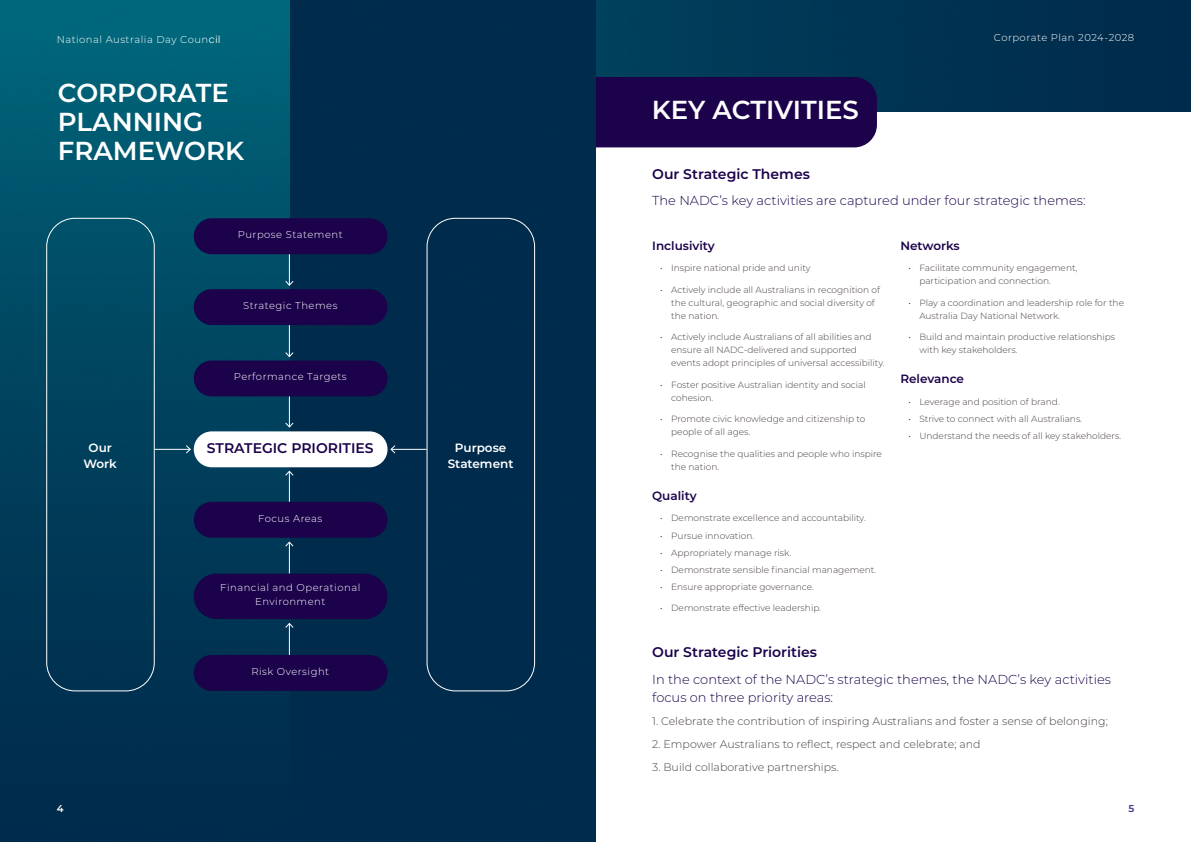
<style>
.page{position:relative;width:1191px;height:842px;background:#fff}
.page>*{position:absolute;margin:0;border:0;box-sizing:border-box;transform-origin:0 0}
.t1{font:600 26px/29px "Montserrat";color:#fff}
.t2{font:600 14px "Montserrat";color:#1b024b}
.t3{font:300 13px/18px "Montserrat";color:#1b024b}
.t4{font:600 12px "Montserrat";color:#1b024b}
.t5{font:600 12px/16px "Montserrat";color:#fff;text-align:center}
.t6{font:300 11px "Montserrat";color:#473f3d}
.t7{font:300 10px/14px "Montserrat";letter-spacing:.05em;color:#fff;text-align:center}
.t8{font:600 10px "Montserrat";color:#fff}
.t9{font:600 10px "Montserrat";color:#472f88}
.t10{font:300 9px/13px "Montserrat";color:#473f3d}
.s1{font-family:"Poppins"}
.s2{color:#1b024b}
</style>
<div class="page">
<div style="left:598px;top:0;width:593px;height:112px;background:#003351"></div>
<div style="left:457px;top:77px;width:420px;height:70px;background:#1b024b;border-radius:23px"></div>
<svg style="left:0;top:0;width:595px;height:842px;background:#003755"></svg>
<hr style="left:289px;top:471px;width:1px;height:32px;background:#fff">
<svg style="left:284px;top:470px;width:10px;height:7px"></svg>
<hr style="left:289px;top:542px;width:1px;height:32px;background:#fff">
<svg style="left:284px;top:541px;width:10px;height:7px"></svg>
<hr style="left:289px;top:623px;width:1px;height:32px;background:#fff">
<svg style="left:284px;top:622px;width:10px;height:7px"></svg>
<hr style="left:289px;top:254px;width:1px;height:31px;background:#fff">
<svg style="left:284px;top:280px;width:10px;height:7px"></svg>
<hr style="left:289px;top:325px;width:1px;height:32px;background:#fff">
<svg style="left:284px;top:351px;width:10px;height:7px"></svg>
<hr style="left:289px;top:395px;width:1px;height:32px;background:#fff">
<svg style="left:284px;top:421px;width:10px;height:7px"></svg>
<div style="left:194px;top:218px;width:193px;height:36px;background:#1b024b;border-radius:18px"></div>
<div style="left:46px;top:218px;width:109px;height:473px;border:1px solid #fff;border-radius:28px"></div>
<div style="left:426px;top:218px;width:109px;height:473px;border:1px solid #fff;border-radius:28px"></div>
<div style="left:194px;top:289px;width:193px;height:36px;background:#1b024b;border-radius:18px"></div>
<div style="left:194px;top:360px;width:193px;height:36px;background:#1b024b;border-radius:18px"></div>
<div style="left:194px;top:502px;width:193px;height:36px;background:#1b024b;border-radius:18px"></div>
<div style="left:194px;top:655px;width:193px;height:36px;background:#1b024b;border-radius:18px"></div>
<div style="left:194px;top:574px;width:193px;height:45px;background:#1b024b;border-radius:23px"></div>
<div style="left:194px;top:431px;width:193px;height:36px;background:#fff;border-radius:18px"></div>
<hr style="left:155px;top:449px;width:35px;height:1px;background:#fff">
<svg style="left:185px;top:444px;width:7px;height:10px"></svg>
<hr style="left:391px;top:449px;width:35px;height:1px;background:#fff">
<svg style="left:389px;top:444px;width:7px;height:10px"></svg>
<p class="t7" style="left:57px;top:32px;width:165px">National Australia Day Coun<span class="s1">cil</span></p>
<h1 class="t1" style="left:58px;top:77px;width:188px">CORPORATE<br>PLANNING<br>FRAMEWORK</h1>
<p class="t7" style="left:238px;top:227px;width:106px">Purpose Statement</p>
<p class="t7" style="left:243px;top:298px;width:96px">Strategic Themes</p>
<p class="t7" style="left:234px;top:369px;width:114px">Performance Targets</p>
<h2 class="t2" style="left:207px;top:438px;width:168px">STRATEGIC PRIORITIES</h2>
<h3 class="t5" style="left:83px;top:440px;width:35px">Our<br>Work</h3>
<h3 class="t5" style="left:448px;top:440px;width:67px">Purpose<br>Statement</h3>
<p class="t7" style="left:258px;top:511px;width:66px">Focus Areas</p>
<p class="t7" style="left:220px;top:580px;width:141px">Financial and Operational<br>Environment</p>
<p class="t7" style="left:251px;top:664px;width:79px">Risk Oversight</p>
<h1 class="t1" style="left:652px;top:94px;width:208px">KEY ACTIVITIES</h1>
<p class="t7" style="left:994px;top:30px;width:142px">Corporate Plan 2024-2028</p>
<h2 class="t2" style="left:652px;top:164px;width:159px">Our Strategic Themes</h2>
<h3 class="t3" style="left:652px;top:191px;width:435px">The NADC’s key activities are captured under four strategic themes:</h3>
<h3 class="t4" style="left:652px;top:237px;width:64px">Inclusivity</h3>
<p class="t10" style="left:660px;top:261px;width:152px"><span class="s2">•</span> Inspire national pride and unity</p>
<p class="t10" style="left:671px;top:283px;width:210px;text-indent:-11px"><span class="s2">•</span> Actively include all Australians in recognition of the cultural, geographic and social diversity of the nation.</p>
<p class="t10" style="left:671px;top:330px;width:215px;text-indent:-11px"><span class="s2">•</span> Actively include Australians of all abilities and ensure all NADC-delivered and supported events adopt principles of universal accessibility.</p>
<p class="t10" style="left:671px;top:378px;width:196px;text-indent:-11px"><span class="s2">•</span> Foster positive Australian identity and social cohesion.</p>
<p class="t10" style="left:671px;top:412px;width:196px;text-indent:-11px"><span class="s2">•</span> Promote civic knowledge and citizenship to people of all ages.</p>
<p class="t10" style="left:671px;top:447px;width:212px;text-indent:-11px"><span class="s2">•</span> Recognise the qualities and people who inspire the nation.</p>
<h3 class="t4" style="left:652px;top:487px;width:46px">Quality</h3>
<p class="t10" style="left:660px;top:511px;width:207px"><span class="s2">•</span> Demonstrate excellence and accountability.</p>
<p class="t10" style="left:660px;top:528px;width:96px"><span class="s2">•</span> Pursue innovation.</p>
<p class="t10" style="left:660px;top:546px;width:133px"><span class="s2">•</span> Appropriately manage risk.</p>
<p class="t10" style="left:660px;top:563px;width:217px"><span class="s2">•</span> Demonstrate sensible financial management.</p>
<p class="t10" style="left:660px;top:580px;width:155px"><span class="s2">•</span> Ensure appropriate governance.</p>
<p class="t10" style="left:660px;top:601px;width:162px"><span class="s2">•</span> Demonstrate effective leadership.</p>
<h3 class="t4" style="left:900px;top:237px;width:61px">Networks</h3>
<p class="t10" style="left:919px;top:261px;width:160px;text-indent:-11px"><span class="s2">•</span> Facilitate community engagement, participation and connection.</p>
<p class="t10" style="left:919px;top:296px;width:206px;text-indent:-11px"><span class="s2">•</span> Play a coordination and leadership role for the<br>Australia Day National Network.</p>
<p class="t10" style="left:919px;top:330px;width:197px;text-indent:-11px"><span class="s2">•</span> Build and maintain productive relationships with key stakeholders.</p>
<h3 class="t4" style="left:900px;top:370px;width:65px">Relevance</h3>
<p class="t10" style="left:908px;top:395px;width:153px"><span class="s2">•</span> Leverage and position of brand.</p>
<p class="t10" style="left:908px;top:412px;width:175px"><span class="s2">•</span> Strive to connect with all Australians.</p>
<p class="t10" style="left:908px;top:429px;width:214px"><span class="s2">•</span> Understand the needs of all key stakeholders.</p>
<h2 class="t2" style="left:652px;top:642px;width:166px">Our Strategic Priorities</h2>
<h3 class="t3" style="left:652px;top:669px;width:460px">In the context of the NADC’s strategic themes, the NADC’s key activities focus on three priority areas:</h3>
<p class="t6" style="left:652px;top:713px;width:457px">1. Celebrate the contribution of inspiring Australians and foster a sense of belonging;</p>
<p class="t6" style="left:652px;top:736px;width:330px">2. Empower Australians to reflect, respect and celebrate; and</p>
<p class="t6" style="left:652px;top:759px;width:188px">3. Build collaborative partnerships.</p>
<p class="t8" style="left:57px;top:801px;width:8px">4</p>
<p class="t9" style="left:1128px;top:801px;width:7px">5</p>
</div>
